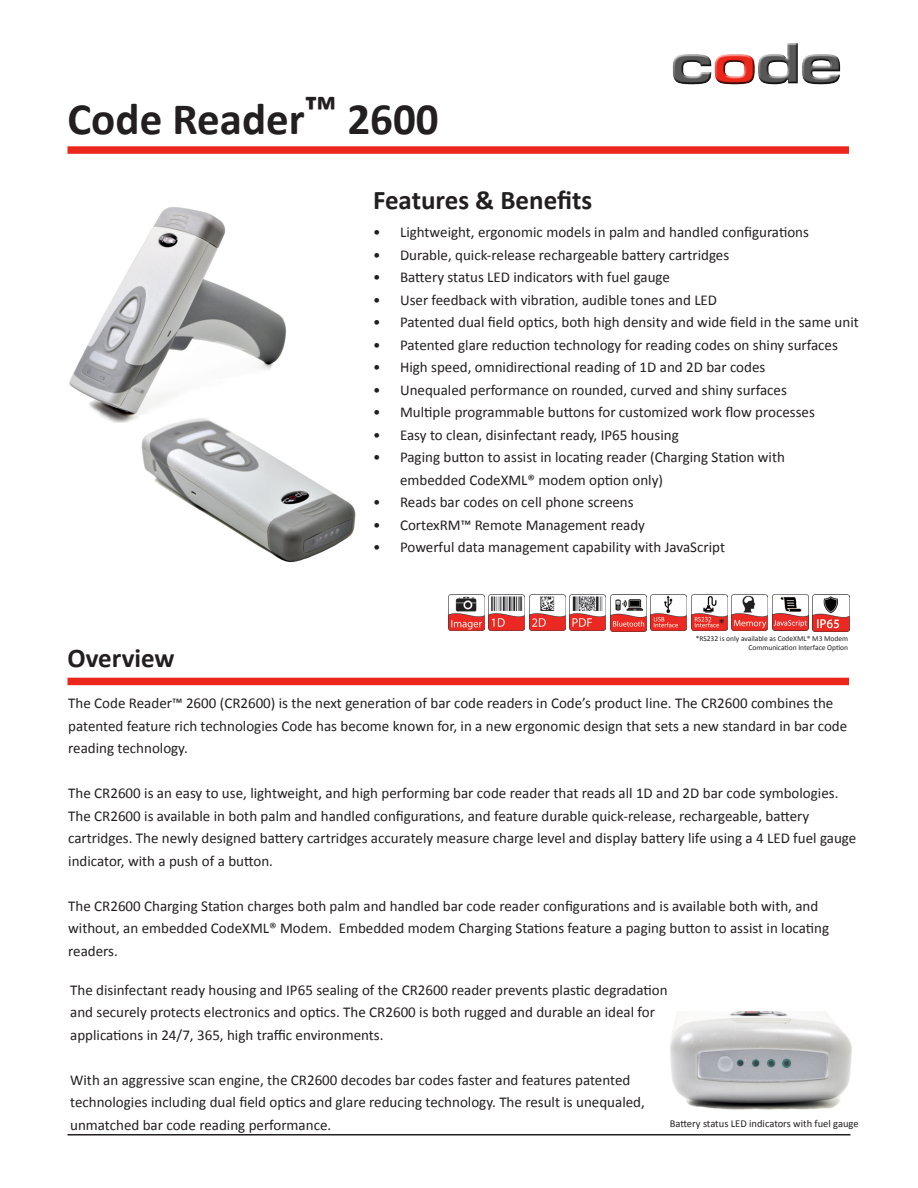
<style>
.page{position:relative;width:918px;height:1188px;background:#fff}
.page>*{position:absolute;margin:0;border:0;box-sizing:border-box;transform-origin:0 0}
.t1{font:700 45px "Calibri";color:#231f20}
.t2{font:700 27px "Calibri";color:#231f20}
.t3{font:15px/22.5px "Calibri";color:#231f20}
.t4{font:13.5px "Calibri";color:#231f20}
.t5{font:10.5px "Calibri";color:#231f20}
.t6{font:7.5px "Calibri";color:#231f20}
</style>
<div class="page">
<img style="left:672px;top:43px;width:169px;height:42px">
<div style="left:68px;top:146px;width:781px;height:8px;background:#ed261c"></div>
<hr style="left:68px;top:1134px;width:782px;height:2px;background:#231f20">
<div style="left:68px;top:678px;width:781px;height:7px;background:#ed261c"></div>
<img style="left:448px;top:595px;width:36px;height:36px">
<img style="left:489px;top:595px;width:36px;height:36px">
<img style="left:529px;top:595px;width:36px;height:36px">
<img style="left:732px;top:595px;width:36px;height:36px">
<img style="left:570px;top:595px;width:36px;height:36px">
<img style="left:772px;top:595px;width:36px;height:36px">
<img style="left:651px;top:595px;width:36px;height:36px">
<img style="left:691px;top:595px;width:36px;height:36px">
<img style="left:670px;top:1011px;width:182px;height:99px">
<img style="left:610px;top:595px;width:36px;height:36px">
<img style="left:69px;top:207px;width:218px;height:215px">
<img style="left:140px;top:415px;width:216px;height:148px">
<img style="left:813px;top:595px;width:37px;height:36px">
<p class="t1" style="left:68px;top:91px;width:373px">Code Reader™ 2600</p>
<p class="t2" style="left:373px;top:184px;width:221px">Features &amp; Benefits</p>
<p class="t3" style="left:373px;top:220px;width:437px">• Lightweight, ergonomic models in palm and handled configurations</p>
<p class="t3" style="left:373px;top:243px;width:358px">• Durable, quick-release rechargeable battery cartridges</p>
<p class="t3" style="left:373px;top:265px;width:298px">• Battery status LED indicators with fuel gauge</p>
<p class="t3" style="left:373px;top:288px;width:346px">• User feedback with vibration, audible tones and LED</p>
<p class="t3" style="left:373px;top:310px;width:487px">• Patented dual field optics, both high density and wide field in the same unit</p>
<p class="t3" style="left:373px;top:333px;width:466px">• Patented glare reduction technology for reading codes on shiny surfaces</p>
<p class="t3" style="left:373px;top:355px;width:394px">• High speed, omnidirectional reading of 1D and 2D bar codes</p>
<p class="t3" style="left:373px;top:378px;width:415px">• Unequaled performance on rounded, curved and shiny surfaces</p>
<p class="t3" style="left:373px;top:400px;width:443px">• Multiple programmable buttons for customized work flow processes</p>
<p class="t3" style="left:373px;top:423px;width:307px">• Easy to clean, disinfectant ready, IP65 housing</p>
<p class="t3" style="left:373px;top:445px;width:413px">• Paging button to assist in locating reader (Charging Station with</p>
<p class="t3" style="left:400px;top:468px;width:264px">embedded CodeXML® modem option only)</p>
<p class="t3" style="left:373px;top:490px;width:262px">• Reads bar codes on cell phone screens</p>
<p class="t3" style="left:373px;top:513px;width:274px">• CortexRM™ Remote Management ready</p>
<p class="t3" style="left:373px;top:535px;width:354px">• Powerful data management capability with JavaScript</p>
<p class="t2" style="left:68px;top:641px;width:109px">Overview</p>
<p class="t4" style="left:718px;top:615px;width:8px">*</p>
<p class="t6" style="left:696px;top:634px;width:154px">*RS232 is only available as CodeXML® M3 Modem</p>
<p class="t6" style="left:748px;top:643px;width:101px">Communication Interface Option</p>
<p class="t3" style="left:68px;top:691px;width:781px">The Code Reader™ 2600 (CR2600) is the next generation of bar code readers in Code’s product line. The CR2600 combines the patented feature rich technologies Code has become known for, in a new ergonomic design that sets a new standard in bar code reading technology.</p>
<p class="t3" style="left:68px;top:781px;width:790px">The CR2600 is an easy to use, lightweight, and high performing bar code reader that reads all 1D and 2D bar code symbologies.<br>The CR2600 is available in both palm and handled configurations, and feature durable quick-release, rechargeable, battery cartridges. The newly designed battery cartridges accurately measure charge level and display battery life using a 4 LED fuel gauge indicator, with a push of a button.</p>
<p class="t3" style="left:68px;top:894px;width:762px">The CR2600 Charging Station charges both palm and handled bar code reader configurations and is available both with, and without, an embedded CodeXML® Modem. Embedded modem Charging Stations feature a paging button to assist in locating readers.</p>
<p class="t3" style="left:70px;top:978px;width:599px">The disinfectant ready housing and IP65 sealing of the CR2600 reader prevents plastic degradation and securely protects electronics and optics. The CR2600 is both rugged and durable an ideal for applications in 24/7, 365, high traffic environments.</p>
<p class="t3" style="left:70px;top:1068px;width:576px">With an aggressive scan engine, the CR2600 decodes bar codes faster and features patented technologies including dual field optics and glare reducing technology. The result is unequaled, unmatched bar code reading performance.</p>
<p class="t5" style="left:670px;top:1117px;width:190px">Battery status LED indicators with fuel gauge</p>
</div>
